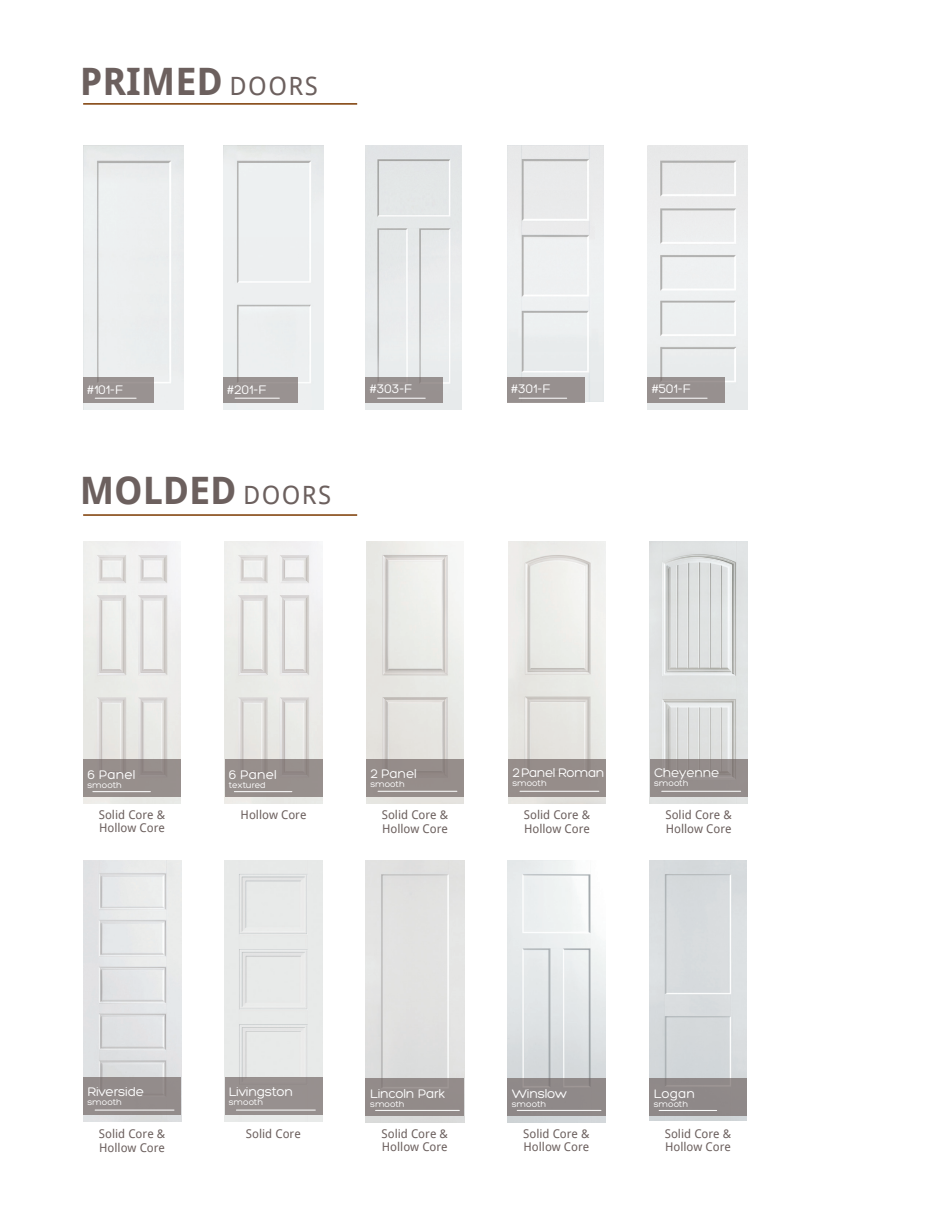
<style>
.page{position:relative;width:945px;height:1215px;background:#fff}
.page>*{position:absolute;margin:0;border:0;box-sizing:border-box;transform-origin:0 0}
.t1{font:700 37.8px "Droid Sans";color:#6c605e}
.t2{font:13.5px "Hero";letter-spacing:-.02em;color:#fff}
.t3{font:13.5px "Hero";letter-spacing:-.04em;color:#fff}
.t4{font:12px "Droid Sans";color:#6c605e}
.t5{font:9px "Hero";color:#fff}
.s1{font-weight:400;font-size:25.2px}
</style>
<div class="page">
<img style="left:508px;top:542px;width:98px;height:262px">
<div style="left:508px;top:759px;width:98px;height:37px;background:#968d8a"></div>
<hr style="left:520px;top:791px;width:79px;height:1px;background:#fff">
<img style="left:366px;top:542px;width:98px;height:262px">
<div style="left:366px;top:759px;width:98px;height:37px;background:#968d8b"></div>
<hr style="left:378px;top:791px;width:79px;height:1px;background:#fff">
<img style="left:650px;top:542px;width:98px;height:262px">
<div style="left:650px;top:759px;width:98px;height:37px;background:linear-gradient(to right,#938c8a,#948d8b)"></div>
<hr style="left:662px;top:791px;width:79px;height:1px;background:#fff">
<img style="left:83px;top:860px;width:98px;height:262px">
<div style="left:83px;top:1078px;width:98px;height:37px;background:#938c8b"></div>
<hr style="left:95px;top:1110px;width:79px;height:1px;background:#fff">
<img style="left:224px;top:860px;width:98px;height:262px">
<div style="left:225px;top:1078px;width:97px;height:37px;background:#97908f"></div>
<hr style="left:236px;top:1110px;width:79px;height:1px;background:#fff">
<div style="left:649px;top:860px;width:98px;height:260px;background:#d6dbdd"></div>
<div style="left:649px;top:1078px;width:98px;height:37px;background:#8f8989"></div>
<hr style="left:659px;top:1110px;width:58px;height:1px;background:#fff">
<img style="left:508px;top:860px;width:98px;height:262px">
<div style="left:508px;top:1078px;width:98px;height:37px;background:#8f8989"></div>
<hr style="left:517px;top:1110px;width:84px;height:1px;background:#fff">
<div style="left:366px;top:860px;width:98px;height:262px;background:#e1e1e0"></div>
<div style="left:366px;top:1078px;width:98px;height:37px;background:#928b8a"></div>
<hr style="left:376px;top:1110px;width:83px;height:1px;background:#fff">
<img style="left:225px;top:542px;width:97px;height:261px">
<div style="left:225px;top:759px;width:97px;height:37px;background:#978f8d"></div>
<hr style="left:234px;top:791px;width:58px;height:1px;background:#fff">
<img style="left:83px;top:542px;width:98px;height:261px">
<div style="left:83px;top:759px;width:98px;height:37px;background:#978f8d"></div>
<hr style="left:93px;top:791px;width:57px;height:1px;background:#fff">
<div style="left:83px;top:145px;width:100px;height:265px;background:#eceeef"></div>
<div style="left:83px;top:378px;width:71px;height:25px;background:#999291"></div>
<hr style="left:95px;top:398px;width:41px;height:1px;background:#fff">
<img style="left:223px;top:145px;width:100px;height:265px">
<div style="left:223px;top:378px;width:74px;height:25px;background:#999291"></div>
<hr style="left:235px;top:398px;width:44px;height:1px;background:#fff">
<img style="left:366px;top:145px;width:96px;height:265px">
<div style="left:366px;top:378px;width:77px;height:25px;background:#979190"></div>
<hr style="left:378px;top:398px;width:47px;height:1px;background:#fff">
<img style="left:507px;top:145px;width:96px;height:257px">
<div style="left:507px;top:378px;width:78px;height:25px;background:#97908f"></div>
<hr style="left:519px;top:398px;width:48px;height:1px;background:#fff">
<img style="left:647px;top:146px;width:100px;height:264px">
<div style="left:647px;top:378px;width:78px;height:25px;background:#97908f"></div>
<hr style="left:660px;top:398px;width:47px;height:1px;background:#fff">
<hr style="left:83px;top:103px;width:274px;height:2px;background:#7b3900">
<hr style="left:83px;top:514px;width:274px;height:2px;background:#7b3900">
<p class="t1" style="left:80px;top:54px;width:240px">PRIMED <span class="s1">DOORS</span></p>
<p class="t2" style="left:87px;top:381px;width:38px">#101-F</p>
<p class="t2" style="left:227px;top:381px;width:41px">#201-F</p>
<p class="t2" style="left:370px;top:381px;width:44px">#303-F</p>
<p class="t2" style="left:511px;top:381px;width:41px">#301-F</p>
<p class="t2" style="left:652px;top:381px;width:41px">#501-F</p>
<p class="t1" style="left:80px;top:464px;width:253px">MOLDED <span class="s1">DOORS</span></p>
<p class="t2" style="left:87px;top:767px;width:50px">6 Panel</p>
<p class="t5" style="left:87px;top:780px;width:36px">smooth</p>
<p class="t4" style="left:99px;top:806px;width:68px">Solid Core &amp;</p>
<p class="t4" style="left:99px;top:820px;width:67px">Hollow Core</p>
<p class="t2" style="left:229px;top:767px;width:50px">6 Panel</p>
<p class="t5" style="left:229px;top:780px;width:38px">textured</p>
<p class="t4" style="left:241px;top:806px;width:67px">Hollow Core</p>
<p class="t2" style="left:370px;top:765px;width:48px">2 Panel</p>
<p class="t5" style="left:370px;top:778px;width:36px">smooth</p>
<p class="t4" style="left:382px;top:807px;width:68px">Solid Core &amp;</p>
<p class="t4" style="left:382px;top:820px;width:67px">Hollow Core</p>
<p class="t3" style="left:512px;top:765px;width:94px">2 Panel Roman</p>
<p class="t5" style="left:512px;top:778px;width:36px">smooth</p>
<p class="t4" style="left:524px;top:807px;width:68px">Solid Core &amp;</p>
<p class="t4" style="left:524px;top:820px;width:67px">Hollow Core</p>
<p class="t2" style="left:654px;top:765px;width:67px">Cheyenne</p>
<p class="t5" style="left:654px;top:778px;width:36px">smooth</p>
<p class="t4" style="left:665px;top:807px;width:68px">Solid Core &amp;</p>
<p class="t4" style="left:666px;top:820px;width:67px">Hollow Core</p>
<p class="t2" style="left:87px;top:1084px;width:58px">Riverside</p>
<p class="t5" style="left:87px;top:1097px;width:36px">smooth</p>
<p class="t4" style="left:99px;top:1126px;width:68px">Solid Core &amp;</p>
<p class="t4" style="left:99px;top:1139px;width:67px">Hollow Core</p>
<p class="t2" style="left:229px;top:1084px;width:66px">Livingston</p>
<p class="t5" style="left:229px;top:1097px;width:36px">smooth</p>
<p class="t4" style="left:246px;top:1126px;width:56px">Solid Core</p>
<p class="t4" style="left:665px;top:1125px;width:68px">Solid Core &amp;</p>
<p class="t4" style="left:665px;top:1139px;width:67px">Hollow Core</p>
<p class="t2" style="left:370px;top:1085px;width:76px">Lincoln Park</p>
<p class="t5" style="left:370px;top:1099px;width:36px">smooth</p>
<p class="t4" style="left:382px;top:1125px;width:68px">Solid Core &amp;</p>
<p class="t4" style="left:382px;top:1139px;width:67px">Hollow Core</p>
<p class="t2" style="left:512px;top:1085px;width:57px">Winslow</p>
<p class="t5" style="left:512px;top:1099px;width:36px">smooth</p>
<p class="t4" style="left:523px;top:1125px;width:68px">Solid Core &amp;</p>
<p class="t4" style="left:523px;top:1139px;width:67px">Hollow Core</p>
<p class="t2" style="left:654px;top:1085px;width:43px">Logan</p>
<p class="t5" style="left:654px;top:1099px;width:36px">smooth</p>
</div>
